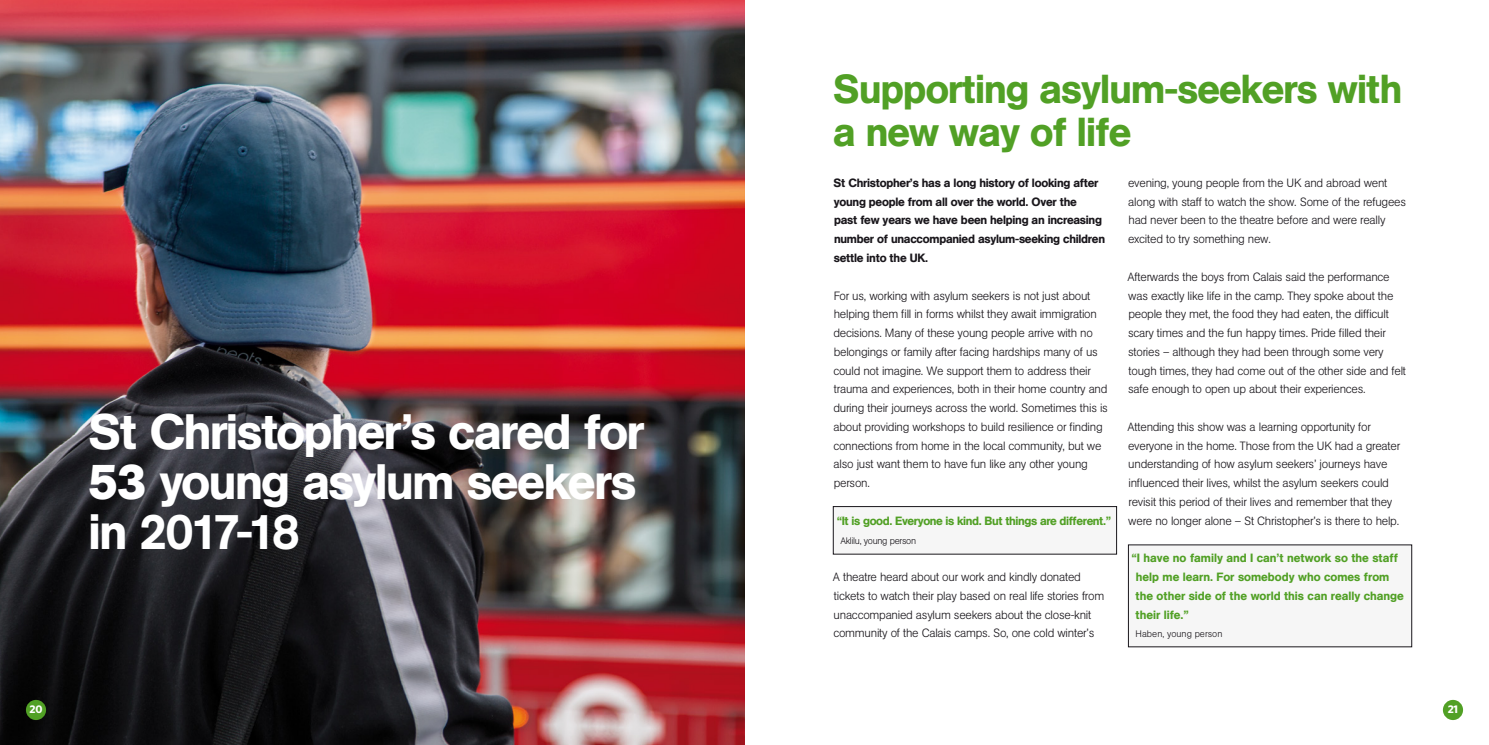
<style>
.page{position:relative;width:1489px;height:745px;background:#fff}
.page>*{position:absolute;margin:0;border:0;box-sizing:border-box;transform-origin:0 0}
.t1{font:500 49.12px/50px "AG Book BQ";letter-spacing:-.03em;color:#fff}
.t2{font:500 40px/42.5px "AG Book BQ";letter-spacing:-.02em;color:#51a025}
.t3{font:300 11.88px/18.8px "AG Book BQ";letter-spacing:-.02em;color:#1a171c}
.t4{font:500 11.88px/18.8px "AG Book BQ";letter-spacing:-.02em;color:#1a171c}
.t5{font:500 11.88px/18.8px "AG Book BQ";color:#51a025}
.t6{font:500 11.88px "AG Book BQ";letter-spacing:-.03em;color:#51a025}
.t7{font:700 11.12px "Whitney";color:#fff}
.t8{font:300 9.38px "AG Book BQ";letter-spacing:-.03em;color:#1a171c}
.t9{font:300 9.38px "AG Book BQ";color:#1a171c}
.s1{font-weight:700}
</style>
<div class="page">
<div style="left:1128px;top:544px;width:283px;height:102px;background:#f6f6f6"></div>
<div style="left:833px;top:506px;width:283px;height:47px;background:#f6f6f6"></div>
<div style="left:833px;top:506px;width:283px;height:48px;border:1px solid #1a171c"></div>
<img style="left:0;top:0;width:744px;height:744px">
<div style="left:1442px;top:699px;width:20px;height:20px;background:#51a025;border-radius:50%"></div>
<div style="left:26px;top:699px;width:20px;height:20px;background:#51a025;border-radius:50%"></div>
<h1 class="t1" style="left:89px;top:406px;width:557px">St Christopher’s cared for<br><span class="s1">53</span> young asylum seekers in 2017-18</h1>
<h2 class="t2" style="left:833px;top:68px;width:570px">Supporting asylum-seekers with a new way of life</h2>
<p class="t4" style="left:833px;top:173px;width:273px">St Christopher’s has a long history of looking after young people from all over the world. Over the<br>past few years we have been helping an increasing number of unaccompanied asylum-seeking children settle into the UK.</p>
<p class="t3" style="left:833px;top:286px;width:276px">For us, working with asylum seekers is not just about helping them fill in forms whilst they await immigration decisions. Many of these young people arrive with no belongings or family after facing hardships many of us could not imagine. We support them to address their trauma and experiences, both in their home country and during their journeys across the world. Sometimes this is about providing workshops to build resilience or finding connections from home in the local community, but we also just want them to have fun like any other young person.</p>
<p class="t6" style="left:836px;top:513px;width:276px">“It is good. Everyone is kind. But things are different.”</p>
<p class="t8" style="left:840px;top:534px;width:77px">Aklilu, young person</p>
<p class="t3" style="left:832px;top:567px;width:273px">A theatre heard about our work and kindly donated tickets to watch their play based on real life stories from unaccompanied asylum seekers about the close-knit community of the Calais camps. So, one cold winter’s</p>
<p class="t3" style="left:1127px;top:173px;width:279px">evening, young people from the UK and abroad went along with staff to watch the show. Some of the refugees had never been to the theatre before and were really excited to try something new.</p>
<p class="t3" style="left:1127px;top:267px;width:280px">Afterwards the boys from Calais said the performance was exactly like life in the camp. They spoke about the people they met, the food they had eaten, the difficult scary times and the fun happy times. Pride filled their stories – although they had been through some very tough times, they had come out of the other side and felt safe enough to open up about their experiences.</p>
<p class="t3" style="left:1127px;top:417px;width:274px">Attending this show was a learning opportunity for everyone in the home. Those from the UK had a greater understanding of how asylum seekers’ journeys have influenced their lives, whilst the asylum seekers could revisit this period of their lives and remember that they were no longer alone – St Christopher’s is there to help.</p>
<p class="t5" style="left:1135px;top:548px;width:270px;text-indent:-4px">“I have no family and I can’t network so the staff help me learn. For somebody who comes from the other side of the world this can really change their life.”</p>
<p class="t9" style="left:1135px;top:628px;width:88px">Haben, young person</p>
<p class="t7" style="left:30px;top:702px;width:14px">20</p>
<p class="t7" style="left:1447px;top:702px;width:12px">21</p>
</div>
